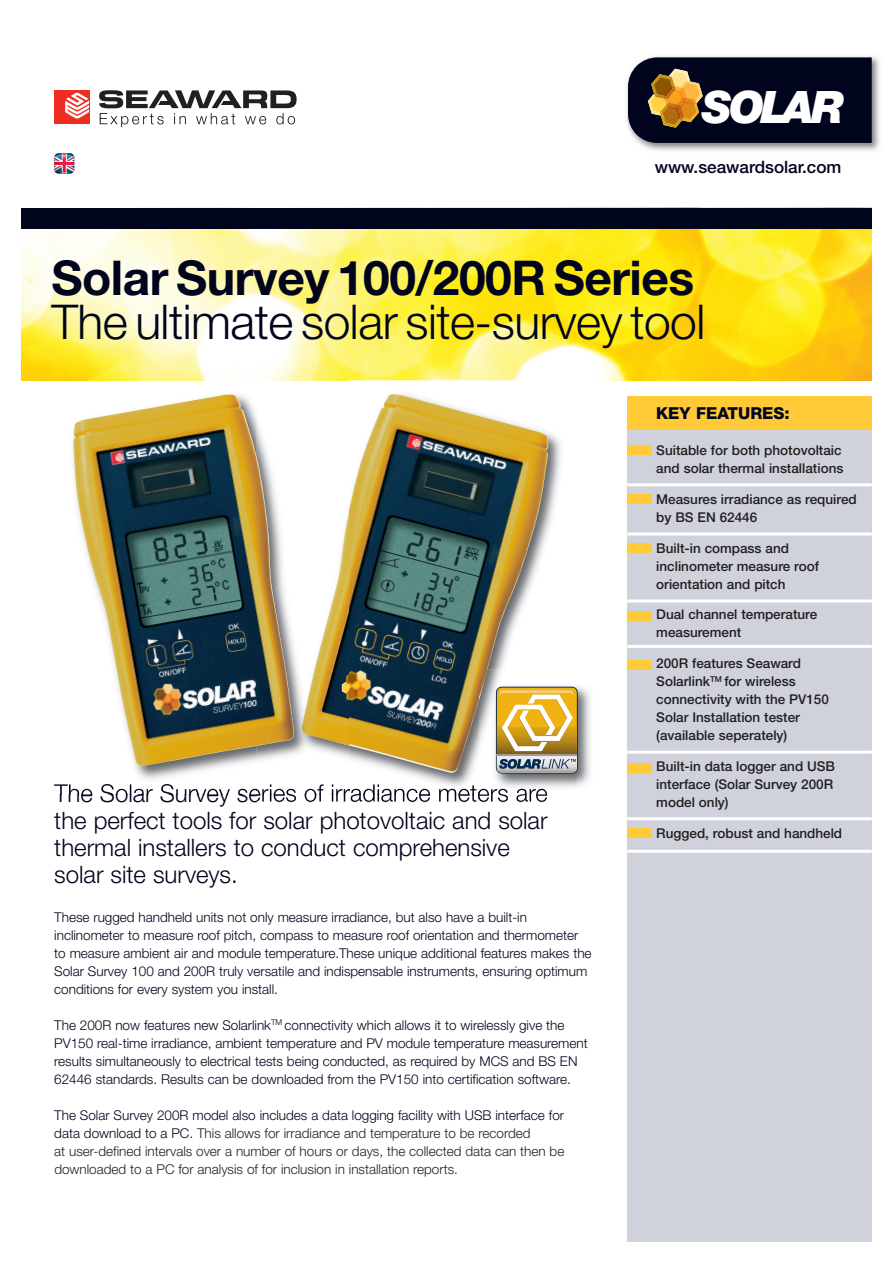
<style>
.page{position:relative;width:893px;height:1263px;background:#fff}
.page>*{position:absolute;margin:0;border:0;box-sizing:border-box;transform-origin:0 0}
.t1{font:300 48px "Helvetica Neue";letter-spacing:-.01em;color:#00041c}
.t2{font:700 48px "Helvetica Neue";letter-spacing:-.01em;color:#00041c}
.t3{font:italic 900 44.85px "Helvetica Neue";letter-spacing:-.08em;color:#fff}
.t4{font:300 24px/27px "Helvetica Neue";color:#00041c}
.t5{font:500 17.1px "Helvetica Neue";color:#00041c}
.t6{font:800 16.5px "Helvetica Neue";color:#00041c}
.t7{font:300 13.5px/18px "Helvetica Neue";color:#00041c}
.t8{font:500 13.5px/18px "Helvetica Neue";color:#231f20}
.t9{font:300 13.5px/18px "Helvetica Neue";color:#231f20}
.s1{color:#00041c}
</style>
<div class="page">
<img style="left:21px;top:228px;width:851px;height:152px">
<div style="left:21px;top:208px;width:851px;height:20px;background:#00041c"></div>
<img style="left:626px;top:56px;width:254px;height:95px">
<svg style="left:628px;top:57px;width:244px;height:86px;background:#1c1923"></svg>
<div style="left:54px;top:90px;width:35px;height:34px;background:#ee2e22"></div>
<svg style="left:65px;top:93px;width:24px;height:26px"></svg>
<svg style="left:99px;top:90px;width:198px;height:37px"></svg>
<div style="left:627px;top:396px;width:245px;height:846px;background:#d0d2db"></div>
<div style="left:627px;top:396px;width:245px;height:33px;background:#ffc938"></div>
<div style="left:627px;top:445px;width:25px;height:10px;background:#ffc938"></div>
<div style="left:627px;top:494px;width:25px;height:10px;background:#ffc938"></div>
<div style="left:627px;top:543px;width:25px;height:9px;background:#ffc938"></div>
<div style="left:627px;top:611px;width:25px;height:10px;background:#ffc938"></div>
<div style="left:627px;top:660px;width:25px;height:9px;background:#ffc938"></div>
<div style="left:627px;top:763px;width:25px;height:9px;background:#ffc938"></div>
<hr style="left:627px;top:483px;width:245px;height:3px;background:#fff">
<hr style="left:627px;top:532px;width:245px;height:3px;background:#fff">
<hr style="left:627px;top:645px;width:245px;height:3px;background:#fff">
<hr style="left:627px;top:599px;width:245px;height:3px;background:#fff">
<hr style="left:627px;top:751px;width:245px;height:3px;background:#fff">
<svg style="left:54px;top:153px;width:20px;height:21px"></svg>
<img style="left:257px;top:377px;width:319px;height:425px">
<img style="left:349px;top:393px;width:199px;height:380px">
<img style="left:135px;top:381px;width:214px;height:413px">
<img style="left:21px;top:380px;width:236px;height:1px">
<img style="left:54px;top:784px;width:203px;height:10px">
<img style="left:257px;top:380px;width:92px;height:1px">
<svg style="left:257px;top:784px;width:3px;height:18px"></svg>
<img style="left:302px;top:509px;width:47px;height:236px">
<img style="left:73px;top:394px;width:221px;height:372px">
<hr style="left:627px;top:817px;width:245px;height:3px;background:#fff">
<div style="left:627px;top:828px;width:25px;height:10px;background:#ffc938"></div>
<hr style="left:627px;top:850px;width:245px;height:3px;background:#fff">
<img style="left:479px;top:670px;width:112px;height:132px">
<img style="left:479px;top:670px;width:8px;height:30px">
<svg style="left:496px;top:687px;width:82px;height:86px"></svg>
<div style="left:497px;top:688px;width:80px;height:85px;background:#efb211;border-radius:5px"></div>
<svg style="left:497px;top:690px;width:80px;height:83px"></svg>
<h2 class="t3" style="left:702px;top:91px;width:144px">SOLAR</h2>
<p class="t5" style="left:655px;top:161px;width:188px">www.seawardsolar.com</p>
<h1 class="t2" style="left:51px;top:260px;width:644px">Solar Survey 100/200R Series</h1>
<h1 class="t1" style="left:51px;top:305px;width:655px">The ultimate solar site-survey tool</h1>
<h3 class="t4" style="left:54px;top:809px;width:495px">the perfect tools for solar photovoltaic and solar thermal installers to conduct comprehensive solar site surveys.</h3>
<p class="t7" style="left:54px;top:909px;width:539px">These rugged handheld units not only measure irradiance, but also have a built-in inclinometer to measure roof pitch, compass to measure roof orientation and thermometer to measure ambient air and module temperature.These unique additional features makes the Solar Survey 100 and 200R truly versatile and indispensable instruments, ensuring optimum conditions for every system you install.</p>
<p class="t7" style="left:54px;top:1017px;width:535px">The 200R now features new Solarlink<sup>TM</sup> connectivity which allows it to wirelessly give the PV150 real-time irradiance, ambient temperature and PV module temperature measurement results simultaneously to electrical tests being conducted, as required by MCS and BS EN 62446 standards. Results can be downloaded from the PV150 into certification software.</p>
<p class="t9" style="left:54px;top:1107px;width:512px"><span class="s1">The Solar Survey 200R model also includes a data logging facility with USB interface for data download to a PC.</span> This allows for irradiance and temperature to be recorded<br>at user-defined intervals over a number of hours or days, the collected data can then be downloaded to a PC for analysis of for inclusion in installation reports.</p>
<p class="t6" style="left:656px;top:407px;width:135px">KEY FEATURES:</p>
<p class="t8" style="left:656px;top:442px;width:189px">Suitable for both photovoltaic and solar thermal installations</p>
<p class="t8" style="left:656px;top:491px;width:202px">Measures irradiance as required by BS EN 62446</p>
<p class="t8" style="left:656px;top:540px;width:164px">Built-in compass and inclinometer measure roof orientation and pitch</p>
<p class="t8" style="left:656px;top:607px;width:162px">Dual channel temperature measurement</p>
<p class="t8" style="left:656px;top:655px;width:174px">200R features Seaward<br>Solarlink<sup>TM</sup> for wireless connectivity with the PV150<br>Solar Installation tester (available seperately)</p>
<p class="t8" style="left:656px;top:758px;width:180px">Built-in data logger and USB interface (Solar Survey 200R model only)</p>
<p class="t8" style="left:656px;top:825px;width:187px">Rugged, robust and handheld</p>
</div>
